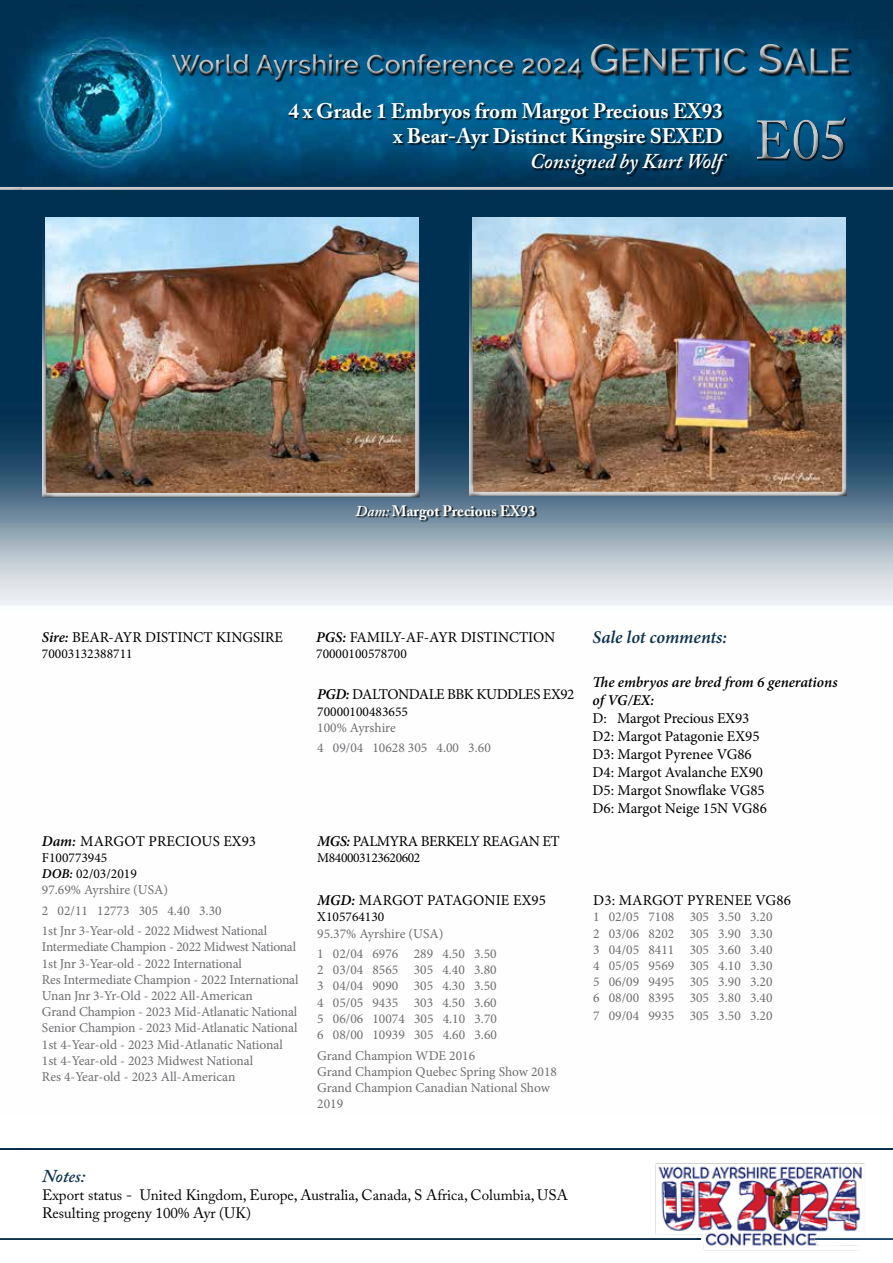
<style>
.page{position:relative;width:893px;height:1263px;background:#fff}
.page>*{position:absolute;margin:0;border:0;box-sizing:border-box;transform-origin:0 0}
.t1{font:57px "Adobe Caslon Pro";color:#c7c8ca}
.t2{font:600 27px "Raleway";color:#c7c8ca}
.t3{font:700 21px/25.2px "Adobe Caslon Pro";color:#fff;text-align:right}
.t4{font:italic 600 21px "Adobe Caslon Pro";color:#fff}
.t5{font:italic 600 18px "Minion Pro";letter-spacing:-.005em;color:#0c3150}
.t6{font:italic 600 18px "Adobe Caslon Pro";letter-spacing:-.005em;color:#0c3150}
.t7{font:15px/18px "Minion Pro";letter-spacing:-.005em;color:#000}
.t8{font:15px/18px "Adobe Caslon Pro";color:#000}
.t9{font:15px "Minion Pro";letter-spacing:-.03em;color:#000}
.t10{font:italic 600 15px/18px "Minion Pro";letter-spacing:-.005em;color:#000}
.t11{font:700 15px "Adobe Caslon Pro";color:#fff}
.t12{font:13.5px/16.2px "Minion Pro";letter-spacing:-.005em;color:#6d6e71}
.t13{font:13.5px/16.2px "Minion Pro";color:#000}
.t14{font:13.5px "Minion Pro";letter-spacing:-.03em;color:#000}
.s1{font-size:42px}
.s2{font-size:36px}
.s3{font-size:54px}
.s4{font-weight:600;font-style:italic}
.s5{color:#6d6e71}
</style>
<div class="page">
<img style="left:655px;top:1163px;width:210px;height:88px">
<hr style="left:0;top:1238px;width:701px;height:3px;background:#000;opacity:.75">
<img style="left:0;top:0;width:893px;height:606px">
<hr style="left:814px;top:1238px;width:79px;height:3px;background:#000;opacity:.75">
<div style="left:288px;top:103px;width:442px;height:74px;background:#000;opacity:.75"></div>
<div style="left:40px;top:216px;width:380px;height:283px;background:#000;opacity:.75"></div>
<div style="left:356px;top:506px;width:181px;height:16px;background:#000;opacity:.75"></div>
<div style="left:467px;top:214px;width:380px;height:284px;background:#000;opacity:.75"></div>
<hr style="left:0;top:188px;width:893px;height:4px;background:#000;opacity:.75">
<hr style="left:0;top:1148px;width:893px;height:3px;background:#000;opacity:.75">
<div style="left:158px;top:34px;width:706px;height:51px;background:#000;opacity:.5"></div>
<div style="left:168px;top:39px;width:684px;height:43px;background:#00466f"></div>
<div style="left:172px;top:44px;width:681px;height:41px;background:#000;opacity:.75"></div>
<hr style="left:0;top:1148px;width:25px;height:3px;background:#000;opacity:.75">
<hr style="left:0;top:188px;width:22px;height:4px;background:#000;opacity:.75">
<div style="left:744px;top:99px;width:116px;height:79px;background:#000;opacity:.5"></div>
<div style="left:746px;top:106px;width:108px;height:60px;background:#fff;opacity:.75"></div>
<div style="left:748px;top:110px;width:108px;height:60px;background:#000;opacity:.75"></div>
<h2 class="t2" style="left:172px;top:49px;width:680px">World Ayrshire Conference 2024 <span class="s1">G</span><span class="s2">ENETIC</span> <span class="s1">S</span><span class="s2">ALE</span></h2>
<h3 class="t3" style="left:288px;top:98px;width:436px">4 x Grade 1 Embryos from Margot Precious EX93 x Bear-Ayr Distinct Kingsire SEXED</h3>
<h3 class="t4" style="left:530px;top:149px;width:194px">Consigned by Kurt Wolf</h3>
<h1 class="t1" style="left:754px;top:106px;width:96px"><span class="s3">E</span>05</h1>
<p class="t11" style="left:355px;top:502px;width:182px"><span class="s4">Dam:</span> Margot Precious EX93</p>
<p class="t7" style="left:42px;top:628px;width:243px"><span class="s4">Sire:</span> BEAR-AYR DISTINCT KINGSIRE</p>
<p class="t13" style="left:42px;top:646px;width:92px">70003132388711</p>
<p class="t7" style="left:316px;top:628px;width:241px"><span class="s4">PGS:</span> FAMILY-AF-AYR DISTINCTION</p>
<p class="t13" style="left:316px;top:646px;width:92px">70000100578700</p>
<p class="t9" style="left:317px;top:684px;width:259px"><span class="s4">PGD:</span> DALTONDALE BBK KUDDLES EX92</p>
<p class="t13" style="left:317px;top:703px;width:92px">70000100483655</p>
<p class="t12" style="left:317px;top:717px;width:175px;line-height:20.4px">100% Ayrshire<br>4 09/04 10628 305 4.00 3.60</p>
<p class="t7" style="left:42px;top:832px;width:216px"><span class="s4">Dam:</span> MARGOT PRECIOUS EX93</p>
<p class="t13" style="left:42px;top:849px;width:128px">F100773945<br><span class="s4">DOB:</span> 02/03/2019<br><span class="s5">97.69% Ayrshire (USA)</span></p>
<p class="t12" style="left:42px;top:900px;width:227px;line-height:20.4px">2 02/11 12773 305 4.40 3.30<br>1st Jnr 3-Year-old - 2022 Midwest National</p>
<p class="t12" style="left:42px;top:939px;width:258px">Intermediate Champion - 2022 Midwest National 1st Jnr 3-Year-old - 2022 International<br>Res Intermediate Champion - 2022 International Unan Jnr 3-Yr-Old - 2022 All-American<br>Grand Champion - 2023 Mid-Atlanatic National Senior Champion - 2023 Mid-Atlanatic National 1st 4-Year-old - 2023 Mid-Atlanatic National 1st 4-Year-old - 2023 Midwest National<br>Res 4-Year-old - 2023 All-American</p>
<p class="t9" style="left:317px;top:831px;width:244px"><span class="s4">MGS:</span> PALMYRA BERKELY REAGAN ET</p>
<p class="t14" style="left:317px;top:848px;width:105px">M840003123620602</p>
<p class="t7" style="left:317px;top:891px;width:230px"><span class="s4">MGD:</span> MARGOT PATAGONIE EX95</p>
<p class="t13" style="left:317px;top:909px;width:69px">X105764130</p>
<p class="t12" style="left:317px;top:923px;width:181px;line-height:20.4px">95.37% Ayrshire (USA)<br>1 02/04 6976 289 4.50 3.50</p>
<p class="t12" style="left:317px;top:962px;width:181px;text-align:justify">2 03/04 8565 305 4.40 3.80<br>3 04/04 9090 305 4.30 3.50<br>4 05/05 9435 303 4.50 3.60<br>5 06/06 10074 305 4.10 3.70<br>6 08/00 10939 305 4.60 3.60</p>
<p class="t12" style="left:317px;top:1047px;width:241px">Grand Champion WDE 2016<br>Grand Champion Quebec Spring Show 2018<br>Grand Champion Canadian National Show<br>2019</p>
<h3 class="t5" style="left:593px;top:624px;width:136px">Sale lot comments:</h3>
<p class="t10" style="left:593px;top:673px;width:246px">The embryos are bred from 6 generations of VG/EX:</p>
<p class="t7" style="left:593px;top:709px;width:176px">D: Margot Precious EX93<br>D2: Margot Patagonie EX95<br>D3: Margot Pyrenee VG86<br>D4: Margot Avalanche EX90<br>D5: Margot Snowflake VG85<br>D6: Margot Neige 15N VG86</p>
<p class="t7" style="left:593px;top:891px;width:199px">D3: MARGOT PYRENEE VG86</p>
<p class="t12" style="left:593px;top:909px;width:181px;text-align:justify">1 02/05 7108 305 3.50 3.20<br>2 03/06 8202 305 3.90 3.30<br>3 04/05 8411 305 3.60 3.40<br>4 05/05 9569 305 4.10 3.30<br>5 06/09 9495 305 3.90 3.20<br>6 08/00 8395 305 3.80 3.40</p>
<p class="t12" style="left:593px;top:1008px;width:181px">7 09/04 9935 305 3.50 3.20</p>
<h3 class="t6" style="left:42px;top:1165px;width:45px">Notes:</h3>
<p class="t8" style="left:42px;top:1186px;width:527px">Export status - United Kingdom, Europe, Australia, Canada, S Africa, Columbia, USA<br>Resulting progeny 100% Ayr (UK)</p>
</div>
